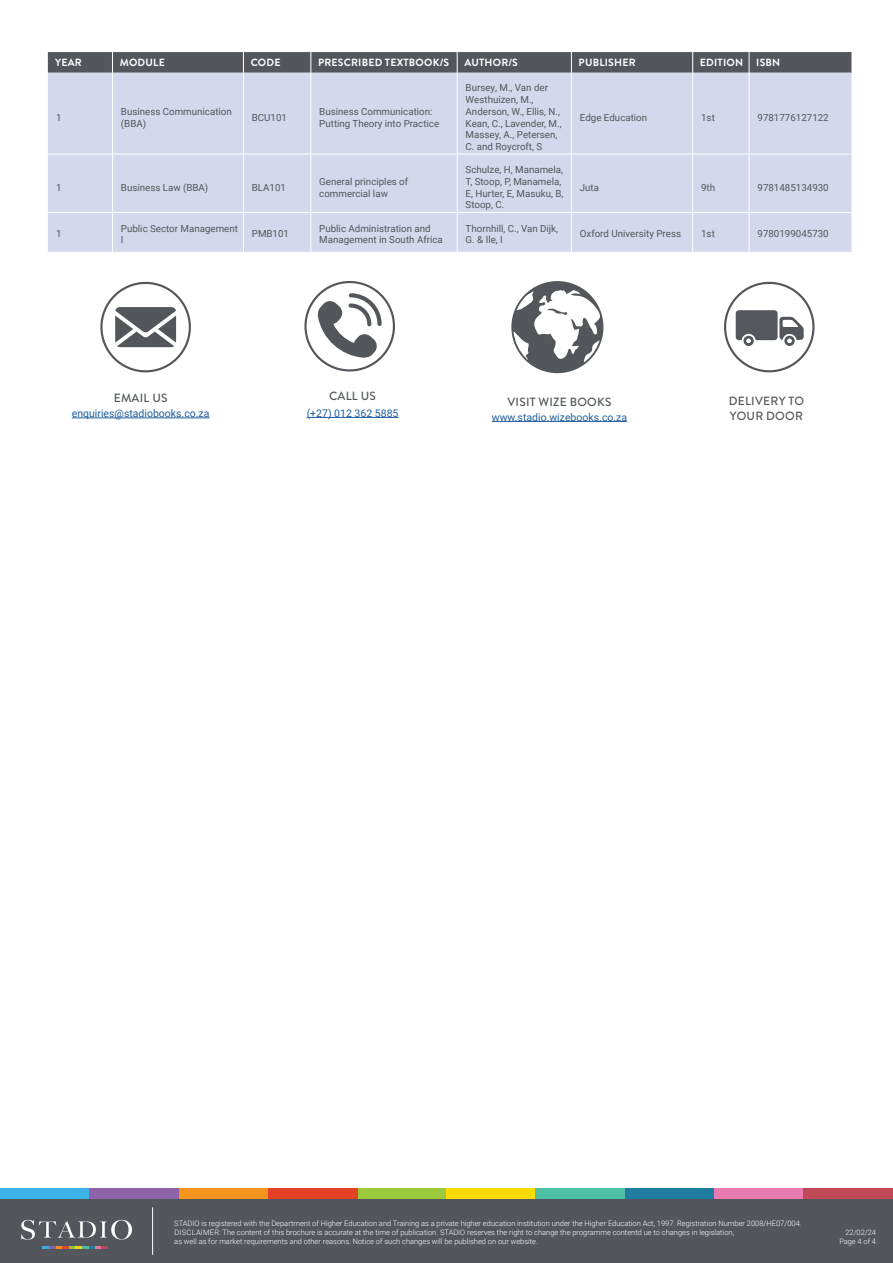
<style>
.page{position:relative;width:893px;height:1263px;background:#fff}
.page>*{position:absolute;margin:0;border:0;box-sizing:border-box;transform-origin:0 0}
.t1{font:500 11.85px/15.1px "Brandon Grotesque";letter-spacing:.02em;color:#53575b}
.t2{font:10.5px "Roboto";color:#215e9e}
.t3{font:700 10.5px "Brandon Grotesque";letter-spacing:.02em;color:#fff}
.t4{font:9.75px/11.7px "Roboto";color:#53575b}
.t5{font:300 7.5px/9px "Roboto";color:#fff}
.t6{font:300 7.35px/9.6px "Roboto";color:#fff;text-align:right}
</style>
<div class="page">
<div style="left:0;top:1199px;width:893px;height:64px;background:#53575b"></div>
<hr style="left:152px;top:1207px;width:1px;height:48px;background:#fff">
<svg style="left:21px;top:1220px;width:111px;height:19px"></svg>
<svg style="left:42px;top:1246px;width:66px;height:2px"></svg>
<div style="left:357px;top:1188px;width:89px;height:11px;background:#9aca3c"></div>
<div style="left:179px;top:1188px;width:89px;height:11px;background:#f7941e"></div>
<div style="left:625px;top:1188px;width:89px;height:11px;background:#207da2"></div>
<div style="left:0;top:1188px;width:89px;height:11px;background:#3cb4e7"></div>
<div style="left:89px;top:1188px;width:90px;height:11px;background:#8d64aa"></div>
<div style="left:268px;top:1188px;width:89px;height:11px;background:#e44126"></div>
<div style="left:446px;top:1188px;width:90px;height:11px;background:#fada00"></div>
<div style="left:536px;top:1188px;width:89px;height:11px;background:#4fbfa5"></div>
<div style="left:714px;top:1188px;width:90px;height:11px;background:#e97bb1"></div>
<div style="left:804px;top:1188px;width:89px;height:11px;background:#bf4956"></div>
<div style="left:48px;top:73px;width:803px;height:179px;background:#d5d7ed"></div>
<hr style="left:48px;top:154px;width:64px;height:1px;background:#fff">
<hr style="left:113px;top:154px;width:130px;height:1px;background:#fff">
<hr style="left:244px;top:154px;width:66px;height:1px;background:#fff">
<hr style="left:311px;top:154px;width:146px;height:1px;background:#fff">
<hr style="left:458px;top:154px;width:113px;height:1px;background:#fff">
<hr style="left:572px;top:154px;width:120px;height:1px;background:#fff">
<hr style="left:693px;top:154px;width:56px;height:1px;background:#fff">
<hr style="left:750px;top:154px;width:101px;height:1px;background:#fff">
<hr style="left:48px;top:212px;width:64px;height:1px;background:#fff">
<hr style="left:113px;top:212px;width:130px;height:1px;background:#fff">
<hr style="left:244px;top:212px;width:66px;height:1px;background:#fff">
<hr style="left:311px;top:212px;width:146px;height:1px;background:#fff">
<hr style="left:458px;top:212px;width:113px;height:1px;background:#fff">
<hr style="left:572px;top:212px;width:120px;height:1px;background:#fff">
<hr style="left:693px;top:212px;width:56px;height:1px;background:#fff">
<hr style="left:750px;top:212px;width:101px;height:1px;background:#fff">
<div style="left:48px;top:52px;width:803px;height:21px;background:#53575b"></div>
<hr style="left:112px;top:73px;width:1px;height:81px;background:#fff">
<hr style="left:243px;top:73px;width:1px;height:81px;background:#fff">
<hr style="left:310px;top:73px;width:1px;height:81px;background:#fff">
<hr style="left:457px;top:73px;width:1px;height:81px;background:#fff">
<hr style="left:571px;top:73px;width:1px;height:81px;background:#fff">
<hr style="left:692px;top:73px;width:1px;height:81px;background:#fff">
<hr style="left:749px;top:73px;width:1px;height:81px;background:#fff">
<hr style="left:112px;top:154px;width:1px;height:58px;background:#fff">
<hr style="left:243px;top:154px;width:1px;height:58px;background:#fff">
<hr style="left:310px;top:154px;width:1px;height:58px;background:#fff">
<hr style="left:457px;top:154px;width:1px;height:58px;background:#fff">
<hr style="left:571px;top:154px;width:1px;height:58px;background:#fff">
<hr style="left:692px;top:154px;width:1px;height:58px;background:#fff">
<hr style="left:749px;top:154px;width:1px;height:58px;background:#fff">
<hr style="left:112px;top:212px;width:1px;height:40px;background:#fff">
<hr style="left:243px;top:212px;width:1px;height:40px;background:#fff">
<hr style="left:310px;top:212px;width:1px;height:40px;background:#fff">
<hr style="left:457px;top:212px;width:1px;height:40px;background:#fff">
<hr style="left:571px;top:212px;width:1px;height:40px;background:#fff">
<hr style="left:692px;top:212px;width:1px;height:40px;background:#fff">
<hr style="left:749px;top:212px;width:1px;height:40px;background:#fff">
<hr style="left:72px;top:418px;width:138px;height:1px;background:#215e9e">
<svg style="left:115px;top:307px;width:61px;height:40px"></svg>
<div style="left:100px;top:282px;width:91px;height:90px;border:2px solid #53575b;border-radius:50%"></div>
<hr style="left:307px;top:417px;width:91px;height:1px;background:#215e9e">
<svg style="left:317px;top:293px;width:65px;height:65px"></svg>
<div style="left:304px;top:281px;width:91px;height:90px;border:2px solid #53575b;border-radius:50%"></div>
<hr style="left:492px;top:421px;width:135px;height:1px;background:#215e9e">
<svg style="left:511px;top:281px;width:92px;height:92px"></svg>
<div style="left:724px;top:282px;width:91px;height:90px;border:2px solid #53575b;border-radius:50%"></div>
<svg style="left:736px;top:310px;width:68px;height:36px"></svg>
<p class="t3" style="left:55px;top:55px;width:28px">YEAR</p>
<p class="t3" style="left:120px;top:55px;width:47px">MODULE</p>
<p class="t3" style="left:251px;top:55px;width:31px">CODE</p>
<p class="t3" style="left:318px;top:55px;width:133px">PRESCRIBED TEXTBOOK/S</p>
<p class="t3" style="left:464px;top:55px;width:55px">AUTHOR/S</p>
<p class="t3" style="left:579px;top:55px;width:59px">PUBLISHER</p>
<p class="t3" style="left:700px;top:55px;width:45px">EDITION</p>
<p class="t3" style="left:756px;top:55px;width:26px">ISBN</p>
<p class="t4" style="left:56px;top:111px;width:7px">1</p>
<p class="t4" style="left:121px;top:105px;width:112px">Business Communication (BBA)</p>
<p class="t4" style="left:252px;top:111px;width:37px">BCU101</p>
<p class="t4" style="left:319px;top:105px;width:121px">Business Communication:<br>Putting Theory into Practice</p>
<p class="t4" style="left:466px;top:82px;width:97px">Bursey, M., Van der<br>Westhuizen, M.,<br>Anderson, W., Ellis, N.,<br>Kean, C., Lavender, M.,<br>Massey, A., Petersen,<br>C. and Roycroft, S</p>
<p class="t4" style="left:56px;top:181px;width:7px">1</p>
<p class="t4" style="left:121px;top:181px;width:89px">Business Law (BBA)</p>
<p class="t4" style="left:252px;top:181px;width:36px">BLA101</p>
<p class="t4" style="left:319px;top:175px;width:90px">General principles of commercial law</p>
<p class="t4" style="left:466px;top:164px;width:99px">Schulze, H, Manamela,<br>T, Stoop, P, Manamela,<br>E, Hurter, E, Masuku, B,<br>Stoop, C.</p>
<p class="t4" style="left:580px;top:111px;width:69px">Edge Education</p>
<p class="t4" style="left:701px;top:111px;width:15px">1st</p>
<p class="t4" style="left:757px;top:111px;width:73px">9781776127122</p>
<p class="t4" style="left:580px;top:181px;width:21px">Juta</p>
<p class="t4" style="left:701px;top:181px;width:16px">9th</p>
<p class="t4" style="left:757px;top:181px;width:73px">9781485134930</p>
<p class="t4" style="left:56px;top:228px;width:7px">1</p>
<p class="t4" style="left:121px;top:222px;width:119px">Public Sector Management<br>I</p>
<p class="t4" style="left:252px;top:228px;width:39px">PMB101</p>
<p class="t4" style="left:319px;top:222px;width:125px">Public Administration and<br>Management in South Africa</p>
<p class="t4" style="left:466px;top:222px;width:94px">Thornhill, C., Van Dijk,<br>G. &amp; Ile, I</p>
<p class="t4" style="left:580px;top:228px;width:103px">Oxford University Press</p>
<p class="t4" style="left:701px;top:228px;width:15px">1st</p>
<p class="t4" style="left:757px;top:228px;width:73px">9780199045730</p>
<p class="t1" style="left:114px;top:390px;width:55px">EMAIL US</p>
<p class="t2" style="left:72px;top:406px;width:139px">enquiries@stadiobooks.co.za</p>
<p class="t1" style="left:329px;top:389px;width:48px">CALL US</p>
<p class="t2" style="left:307px;top:406px;width:93px">(+27) 012 362 5885</p>
<p class="t1" style="left:507px;top:394px;width:105px">VISIT WIZE BOOKS</p>
<p class="t2" style="left:492px;top:410px;width:137px">www.stadio.wizebooks.co.za</p>
<p class="t1" style="left:729px;top:393px;width:77px">DELIVERY TO<br>YOUR DOOR</p>
<p class="t5" style="left:174px;top:1219px;width:629px">STADIO is registered with the Department of Higher Education and Training as a private higher education institution under the Higher Education Act, 1997. Registration Number 2008/HE07/004.<br>DISCLAIMER: The content of this brochure is accurate at the time of publication. STADIO reserves the right to change the programme contentd ue to changes in legislation,<br>as well as for market requirements and other reasons. Notice of such changes will be published on our website.</p>
<p class="t6" style="left:839px;top:1227px;width:38px">22/02/24<br>Page 4 of 4</p>
</div>
